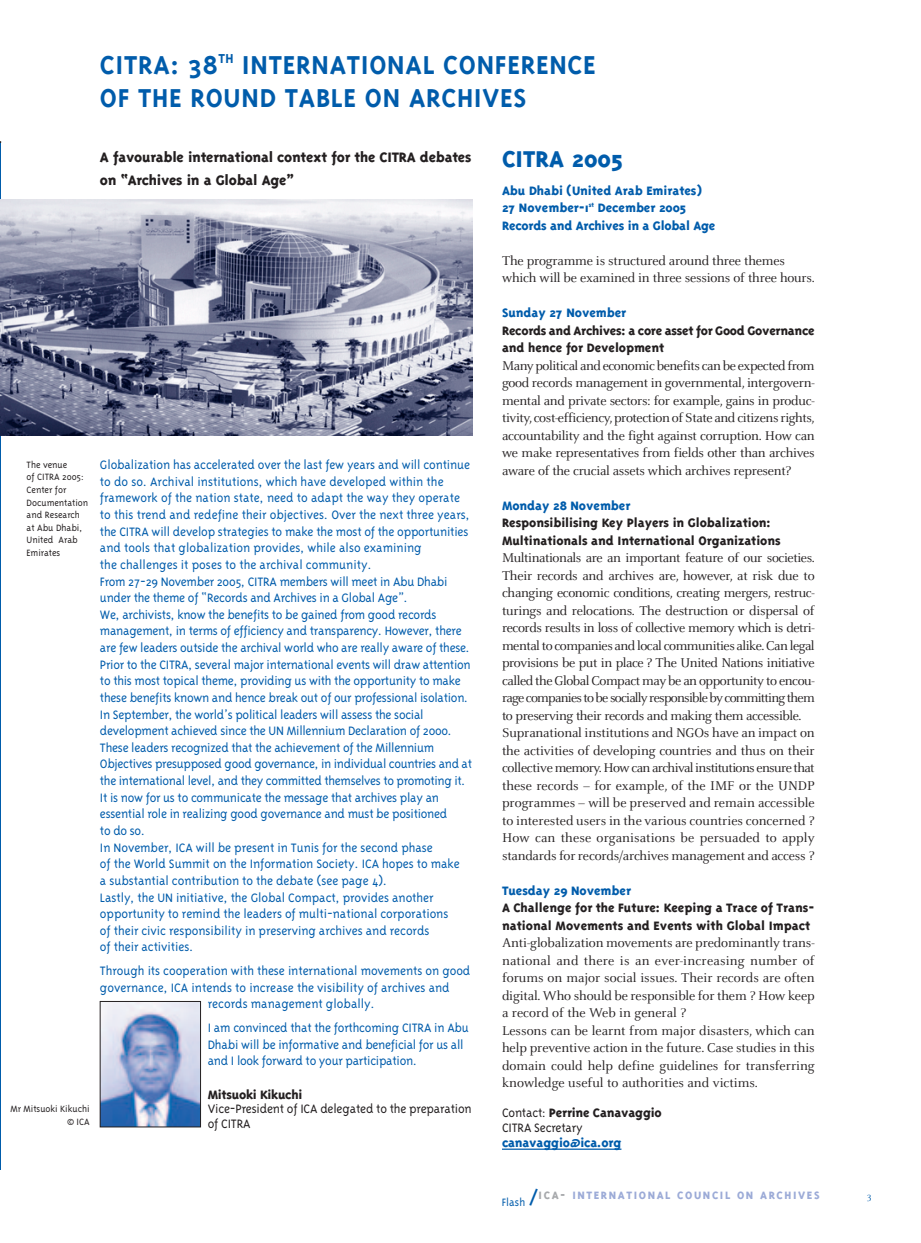
<style>
.page{position:relative;width:921px;height:1243px;background:#fff}
.page>*{position:absolute;margin:0;border:0;box-sizing:border-box;transform-origin:0 0}
.t1{font:700 29.75px/33.2px "Triplex";letter-spacing:.025em;color:#005cab}
.t2{font:800 26.25px "Triplex";color:#005cab}
.t3{font:800 15.75px/22.1px "Triplex";letter-spacing:-.015em;color:#231f20}
.t4{font:300 14px/16.8px "Triplex";letter-spacing:-.015em;color:#005cab}
.t5{font:14px/17.5px "Celeste";letter-spacing:-.015em;color:#231f20}
.t6{font:800 14px/17.5px "Triplex";letter-spacing:-.005em;color:#231f20}
.t7{font:800 14px/17.5px "Triplex";letter-spacing:-.005em;color:#005cab}
.t8{font:300 14px/14.7px "Triplex";letter-spacing:-.015em;color:#231f20}
.t9{font:800 12.25px "Triplex";letter-spacing:.13em;color:#9cabd7}
.t10{font:300 10.5px/12.6px "Triplex";letter-spacing:-.005em;color:#231f20}
.t11{font:9.8px "Celeste";color:#005cab}
.s1{font-weight:800}
.s2{font-weight:300;color:#005cab}
.s3{font-weight:300;font-size:26.25px;color:#005cab}
.s4{color:#a7a9ac}
</style>
<div class="page">
<hr style="left:502px;top:1148px;width:119px;height:1px;background:#005cab">
<img style="left:1px;top:199px;width:471px;height:236px">
<img style="left:102px;top:1003px;width:97px;height:122px">
<div style="left:100px;top:1001px;width:101px;height:126px;border:1px solid #231f20"></div>
<h1 class="t1" style="left:100px;top:50px;width:497px">CITRA: 38<sup>TH</sup> INTERNATIONAL CONFERENCE<br>OF THE ROUND TABLE ON ARCHIVES</h1>
<p class="t3" style="left:100px;top:148px;width:373px">A favourable international context for the CITRA debates on “Archives in a Global Age”</p>
<p class="t10" style="left:27px;top:459px;width:63px">The venue<br>of CITRA 2005:<br>Center for<br>Documentation and Research at Abu Dhabi,<br>United Arab<br>Emirates</p>
<p class="t10" style="left:10px;top:1103px;width:81px;text-align:right">Mr Mitsuoki Kikuchi © ICA</p>
<p class="t4" style="left:100px;top:457px;width:373px">Globalization has accelerated over the last few years and will continue to do so. Archival institutions, which have developed within the framework of the nation state, need to adapt the way they operate to this trend and redefine their objectives. Over the next three years, the CITRA will develop strategies to make the most of the opportunities and tools that globalization provides, while also examining<br>the challenges it poses to the archival community.<br>From 27-29 November 2005, CITRA members will meet in Abu Dhabi under the theme of “Records and Archives in a Global Age”.<br>We, archivists, know the benefits to be gained from good records management, in terms of efficiency and transparency. However, there are few leaders outside the archival world who are really aware of these.<br>Prior to the CITRA, several major international events will draw attention to this most topical theme, providing us with the opportunity to make these benefits known and hence break out of our professional isolation.<br>In September, the world’s political leaders will assess the social development achieved since the UN Millennium Declaration of 2000.<br>These leaders recognized that the achievement of the Millennium Objectives presupposed good governance, in individual countries and at the international level, and they committed themselves to promoting it.<br>It is now for us to communicate the message that archives play an essential role in realizing good governance and must be positioned<br>to do so.<br>In November, ICA will be present in Tunis for the second phase<br>of the World Summit on the Information Society. ICA hopes to make<br>a substantial contribution to the debate (see page 4).<br>Lastly, the UN initiative, the Global Compact, provides another opportunity to remind the leaders of multi-national corporations<br>of their civic responsibility in preserving archives and records<br>of their activities.</p>
<p class="t4" style="left:100px;top:963px;width:372px">Through its cooperation with these international movements on good</p>
<p class="t4" style="left:100px;top:980px;width:351px">governance, ICA intends to increase the visibility of archives and</p>
<p class="t4" style="left:208px;top:996px;width:168px">records management globally.</p>
<p class="t4" style="left:208px;top:1020px;width:263px">I am convinced that the forthcoming CITRA in Abu<br>Dhabi will be informative and beneficial for us all and I look forward to your participation.</p>
<p class="t6" style="left:208px;top:1086px;width:96px">Mitsuoki Kikuchi</p>
<p class="t8" style="left:208px;top:1102px;width:265px">Vice-President of ICA delegated to the preparation of CITRA</p>
<h2 class="t2" style="left:502px;top:148px;width:122px">CITRA 2005</h2>
<p class="t7" style="left:502px;top:182px;width:215px">Abu Dhabi (United Arab Emirates)<br>27 November-1<sup>st</sup> December 2005<br>Records and Archives in a Global Age</p>
<p class="t5" style="left:502px;top:253px;width:314px">The programme is structured around three themes which will be examined in three sessions of three hours.</p>
<p class="t7" style="left:502px;top:305px;width:126px">Sunday 27 November</p>
<p class="t6" style="left:502px;top:322px;width:314px">Records and Archives: a core asset for Good Governance and hence for Development</p>
<p class="t5" style="left:502px;top:358px;width:314px;text-align:justify">Many political and economic benefits can be expected from good records management in governmental, intergovern&shy;mental and private sectors: for example, gains in produc&shy;tivity,cost-efficiency,protection of State and citizens rights, accountability and the fight against corruption. How can we make representatives from fields other than archives aware of the crucial assets which archives represent?</p>
<p class="t7" style="left:502px;top:497px;width:130px">Monday 28 November</p>
<p class="t6" style="left:502px;top:515px;width:280px">Responsibilising Key Players in Globalization:<br>Multinationals and International Organizations</p>
<p class="t5" style="left:502px;top:550px;width:314px">Multinationals are an important feature of our societies.<br>Their records and archives are, however, at risk due to changing economic conditions, creating mergers, restruc&shy;turings and relocations. The destruction or dispersal of records results in loss of collective memory which is detri&shy;mental to companies and local communities alike. Can legal provisions be put in place ? The United Nations initiative called the Global Compact may be an opportunity to encou&shy;rage companies to be socially responsible by committing them to preserving their records and making them accessible.<br>Supranational institutions and NGOs have an impact on the activities of developing countries and thus on their collective memory. How can archival institutions ensure that these records – for example, of the IMF or the UNDP programmes – will be preserved and remain accessible to interested users in the various countries concerned ?<br>How can these organisations be persuaded to apply standards for records/archives management and access ?</p>
<p class="t7" style="left:502px;top:882px;width:130px">Tuesday 29 November</p>
<p class="t6" style="left:502px;top:900px;width:314px">A Challenge for the Future: Keeping a Trace of Trans&shy;national Movements and Events with Global Impact</p>
<p class="t5" style="left:502px;top:935px;width:314px">Anti-globalization movements are predominantly trans&shy;national and there is an ever-increasing number of forums on major social issues. Their records are often digital. Who should be responsible for them ? How keep a record of the Web in general ?<br>Lessons can be learnt from major disasters, which can help preventive action in the future. Case studies in this domain could help define guidelines for transferring knowledge useful to authorities and victims.</p>
<p class="t8" style="left:502px;top:1106px;width:161px">Contact: <span class="s1">Perrine Canavaggio<br></span>CITRA Secretary</p>
<p class="t7" style="left:502px;top:1134px;width:121px">canavaggio@ica.org</p>
<p class="t9" style="left:501px;top:1190px;width:319px"><span class="s2">Flash</span> <span class="s3">/</span><span class="s4">ICA-</span> INTERNATIONAL COUNCIL ON ARCHIVES</p>
<p class="t11" style="left:866px;top:1191px;width:6px">3</p>
</div>
